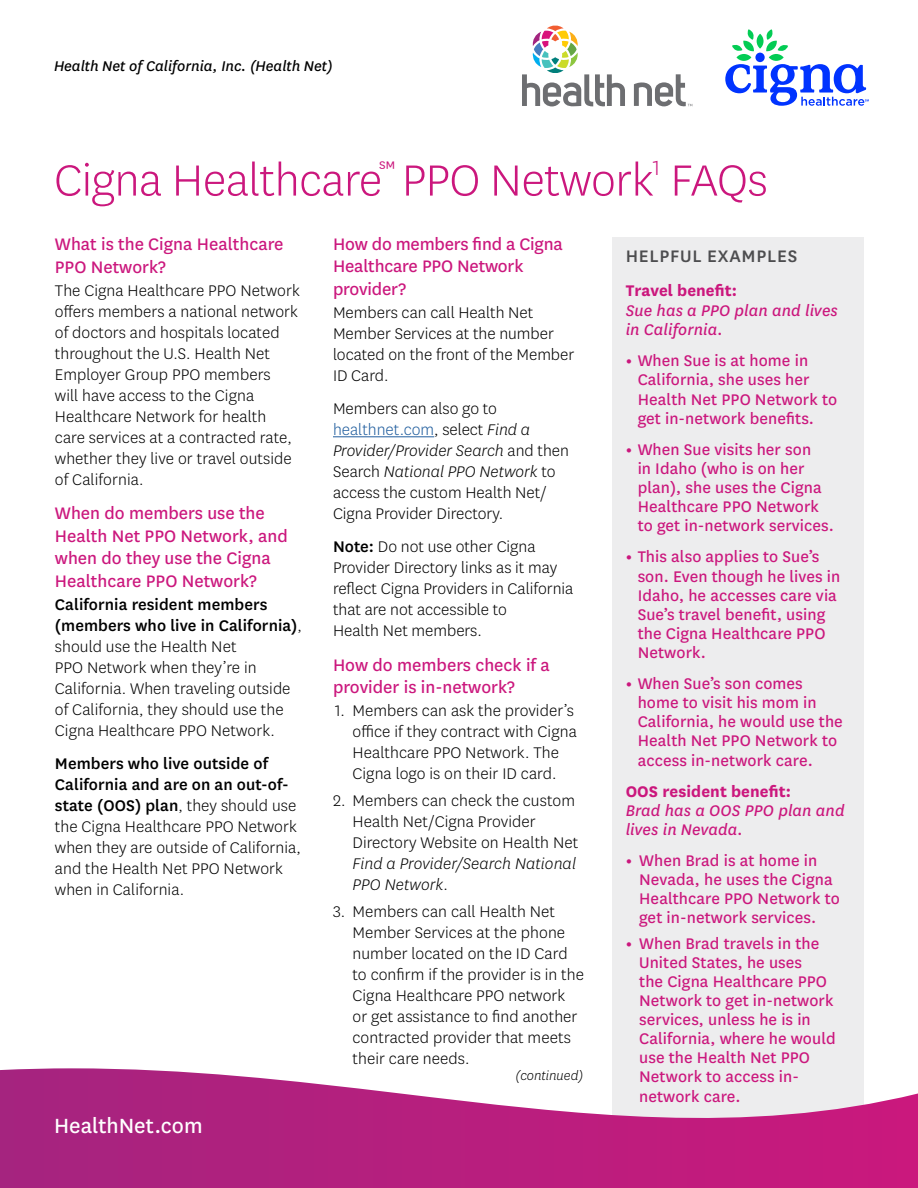
<style>
.page{position:relative;width:918px;height:1188px;background:#fff}
.page>*{position:absolute;margin:0;border:0;box-sizing:border-box;transform-origin:0 0}
.t1{font:300 51px "Centene Sans";letter-spacing:-.01em;color:#cb177d}
.t2{font:24px "Centene Sans";color:#fff}
.t3{font:19.5px/22.5px "Centene Sans";color:#cb177d}
.t4{font:500 19.5px "Centene Sans";letter-spacing:.04em;color:#4d4d4f}
.t5{font:300 18px/21px "Centene Sans";letter-spacing:.005em;color:#000}
.t6{font:18px/19px "Centene Sans";letter-spacing:.005em;color:#cb177d}
.t7{font:italic 18px/19.5px "Centene Sans";letter-spacing:.005em;color:#cb177d}
.t8{font:700 18px "Centene Sans";letter-spacing:.005em;color:#cb177d}
.t9{font:italic 16.5px "Centene Sans";color:#000}
.t10{font:italic 300 15px "Centene Sans";color:#000}
.s1{font-weight:500}
.s2{color:#215e9e}
.s3{font-style:italic}
.s4{font-weight:700}
</style>
<div class="page">
<div style="left:612px;top:238px;width:252px;height:887px;background:#ededee"></div>
<hr style="left:333px;top:436px;width:101px;height:1px;background:#215e9e">
<svg style="left:0;top:1068px;width:918px;height:120px"></svg>
<svg style="left:522px;top:26px;width:103px;height:80px"></svg>
<svg style="left:634px;top:74px;width:58px;height:32px"></svg>
<svg style="left:725px;top:29px;width:144px;height:77px"></svg>
<p class="t9" style="left:54px;top:55px;width:280px">Health Net of California, Inc. (Health Net)</p>
<h1 class="t1" style="left:54px;top:148px;width:715px">Cigna Healthcare<sup>℠</sup> PPO Network<sup>1</sup> FAQs</h1>
<h2 class="t3" style="left:55px;top:232px;width:230px">What is the Cigna Healthcare<br>PPO Network?</h2>
<p class="t5" style="left:55px;top:279px;width:246px">The Cigna Healthcare PPO Network offers members a national network of doctors and hospitals located throughout the U.S. Health Net<br>Employer Group PPO members<br>will have access to the Cigna<br>Healthcare Network for health care services at a contracted rate, whether they live or travel outside of California.</p>
<h2 class="t3" style="left:55px;top:501px;width:234px">When do members use the<br>Health Net PPO Network, and when do they use the Cigna<br>Healthcare PPO Network?</h2>
<p class="t5" style="left:55px;top:593px;width:249px"><span class="s1">California resident members (members who live in California)</span>, should use the Health Net<br>PPO Network when they’re in<br>California. When traveling outside of California, they should use the<br>Cigna Healthcare PPO Network.</p>
<p class="t5" style="left:55px;top:752px;width:248px"><span class="s1">Members who live outside of<br>California and are on an out-of&shy;state (OOS) plan</span>, they should use the Cigna Healthcare PPO Network when they are outside of California, and the Health Net PPO Network when in California.</p>
<h2 class="t3" style="left:333px;top:232px;width:231px">How do members find a Cigna<br>Healthcare PPO Network provider?</h2>
<p class="t5" style="left:333px;top:301px;width:243px">Members can call Health Net<br>Member Services at the number located on the front of the Member<br>ID Card.</p>
<p class="t5" style="left:333px;top:397px;width:237px">Members can also go to <span class="s2">healthnet.com</span>, select <span class="s3">Find a<br>Provider/Provider Search</span> and then<br>Search <span class="s3">National PPO Network</span> to access the custom Health Net/<br>Cigna Provider Directory.</p>
<p class="t5" style="left:333px;top:536px;width:242px"><span class="s1">Note:</span> Do not use other Cigna<br>Provider Directory links as it may reflect Cigna Providers in California that are not accessible to<br>Health Net members.</p>
<h2 class="t3" style="left:333px;top:652px;width:218px">How do members check if a provider is in-network?</h2>
<p class="t5" style="left:353px;top:700px;width:226px;text-indent:-17px">1. Members can ask the provider’s office if they contract with Cigna<br>Healthcare PPO Network. The<br>Cigna logo is on their ID card.</p>
<p class="t5" style="left:353px;top:790px;width:227px;text-indent:-19px">2. Members can check the custom<br>Health Net/Cigna Provider<br>Directory Website on Health Net<br><span class="s3">Find a Provider/Search National<br>PPO Network</span>.</p>
<p class="t5" style="left:353px;top:901px;width:233px;text-indent:-19px">3. Members can call Health Net<br>Member Services at the phone number located on the ID Card to confirm if the provider is in the<br>Cigna Healthcare PPO network or get assistance to find another contracted provider that meets their care needs.</p>
<h3 class="t4" style="left:626px;top:243px;width:173px">HELPFUL EXAMPLES</h3>
<h4 class="t8" style="left:626px;top:278px;width:113px">Travel benefit:</h4>
<p class="t7" style="left:626px;top:300px;width:214px">Sue has a PPO plan and lives in California.</p>
<p class="t6" style="left:638px;top:350px;width:201px;text-indent:-12px"><span class="s4">•</span> When Sue is at home in<br>California, she uses her<br>Health Net PPO Network to get in-network benefits.</p>
<p class="t6" style="left:638px;top:439px;width:198px;text-indent:-12px"><span class="s4">•</span> When Sue visits her son<br>in Idaho (who is on her plan), she uses the Cigna<br>Healthcare PPO Network to get in-network services.</p>
<p class="t6" style="left:638px;top:546px;width:204px;text-indent:-12px"><span class="s4">•</span> This also applies to Sue’s son. Even though he lives in<br>Idaho, he accesses care via<br>Sue’s travel benefit, using the Cigna Healthcare PPO<br>Network.</p>
<p class="t6" style="left:638px;top:673px;width:207px;text-indent:-12px"><span class="s4">•</span> When Sue’s son comes home to visit his mom in<br>California, he would use the<br>Health Net PPO Network to access in-network care.</p>
<h4 class="t8" style="left:626px;top:778px;width:167px">OOS resident benefit:</h4>
<p class="t7" style="left:626px;top:800px;width:220px;line-height:19px">Brad has a OOS PPO plan and lives in Nevada.</p>
<p class="t6" style="left:639px;top:850px;width:202px;text-indent:-14px"><span class="s4">•</span> When Brad is at home in<br>Nevada, he uses the Cigna<br>Healthcare PPO Network to get in-network services.</p>
<p class="t6" style="left:639px;top:933px;width:198px;text-indent:-14px"><span class="s4">•</span> When Brad travels in the<br>United States, he uses<br>the Cigna Healthcare PPO<br>Network to get in-network services, unless he is in<br>California, where he would use the Health Net PPO<br>Network to access in&shy;network care.</p>
<p class="t10" style="left:516px;top:1066px;width:69px">(continued)</p>
<p class="t2" style="left:54px;top:1110px;width:150px">HealthNet.com</p>
</div>
